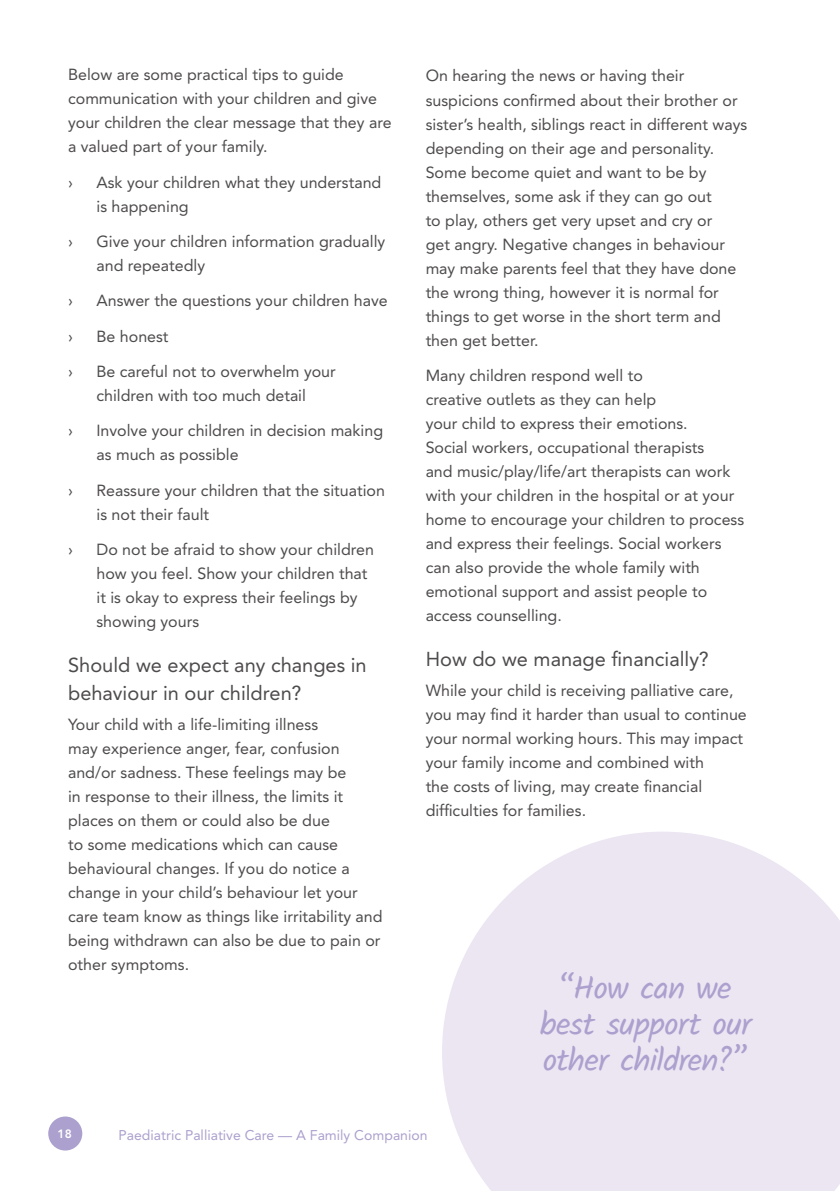
<style>
.page{position:relative;width:840px;height:1191px;background:#fff}
.page>*{position:absolute;margin:0;border:0;box-sizing:border-box;transform-origin:0 0}
.t1{font:32px/36px "Kalam";letter-spacing:-.02em;color:#aca0ce;text-align:center}
.t2{font:20px/28px "Avenir LT Std";color:#4e4b4c}
.t3{font:16px/24px "Avenir LT Std";color:#4e4b4c}
.t4{font:14px "Avenir LT Std";color:#aca0ce}
.t5{font:800 12px "Avenir LT Std";color:#fff}
</style>
<div class="page">
<svg style="left:442px;top:832px;width:397px;height:359px;background:#eee9f4"></svg>
<div style="left:48px;top:1116px;width:34px;height:34px;background:#aca0ce;border-radius:50%"></div>
<p class="t3" style="left:68px;top:63px;width:325px">Below are some practical tips to guide communication with your children and give your children the clear message that they are a valued part of your family.</p>
<p class="t3" style="left:68px;top:170px;width:7px">›</p>
<p class="t3" style="left:96px;top:170px;width:286px">Ask your children what they understand is happening</p>
<p class="t3" style="left:68px;top:229px;width:7px">›</p>
<p class="t3" style="left:96px;top:229px;width:290px">Give your children information gradually and repeatedly</p>
<p class="t3" style="left:68px;top:289px;width:7px">›</p>
<p class="t3" style="left:96px;top:289px;width:292px">Answer the questions your children have</p>
<p class="t3" style="left:68px;top:324px;width:7px">›</p>
<p class="t3" style="left:96px;top:324px;width:74px">Be honest</p>
<p class="t3" style="left:68px;top:359px;width:7px">›</p>
<p class="t3" style="left:96px;top:359px;width:241px">Be careful not to overwhelm your children with too much detail</p>
<p class="t3" style="left:68px;top:419px;width:7px">›</p>
<p class="t3" style="left:96px;top:419px;width:288px">Involve your children in decision making as much as possible</p>
<p class="t3" style="left:68px;top:478px;width:7px">›</p>
<p class="t3" style="left:96px;top:478px;width:290px">Reassure your children that the situation is not their fault</p>
<p class="t3" style="left:68px;top:537px;width:7px">›</p>
<p class="t3" style="left:96px;top:537px;width:279px">Do not be afraid to show your children how you feel. Show your children that it is okay to express their feelings by showing yours</p>
<p class="t2" style="left:68px;top:651px;width:300px">Should we expect any changes in behaviour in our children?</p>
<p class="t3" style="left:68px;top:712px;width:316px">Your child with a life-limiting illness<br>may experience anger, fear, confusion and/or sadness. These feelings may be<br>in response to their illness, the limits it places on them or could also be due<br>to some medications which can cause behavioural changes. If you do notice a change in your child’s behaviour let your care team know as things like irritability and being withdrawn can also be due to pain or other symptoms.</p>
<p class="t3" style="left:425px;top:64px;width:323px">On hearing the news or having their suspicions confirmed about their brother or sister’s health, siblings react in different ways depending on their age and personality.<br>Some become quiet and want to be by themselves, some ask if they can go out<br>to play, others get very upset and cry or<br>get angry. Negative changes in behaviour may make parents feel that they have done the wrong thing, however it is normal for things to get worse in the short term and then get better.</p>
<p class="t3" style="left:425px;top:363px;width:320px">Many children respond well to<br>creative outlets as they can help<br>your child to express their emotions.<br>Social workers, occupational therapists<br>and music/play/life/art therapists can work with your children in the hospital or at your home to encourage your children to process and express their feelings. Social workers can also provide the whole family with emotional support and assist people to access counselling.</p>
<p class="t2" style="left:425px;top:645px;width:284px">How do we manage financially?</p>
<p class="t3" style="left:425px;top:678px;width:322px">While your child is receiving palliative care, you may find it harder than usual to continue your normal working hours. This may impact your family income and combined with<br>the costs of living, may create financial difficulties for families.</p>
<h1 class="t1" style="left:539px;top:972px;width:213px">“How can we best support our other children?”</h1>
<p class="t5" style="left:58px;top:1126px;width:16px">18</p>
<p class="t4" style="left:118px;top:1126px;width:310px">Paediatric Palliative Care — A Family Companion</p>
</div>
